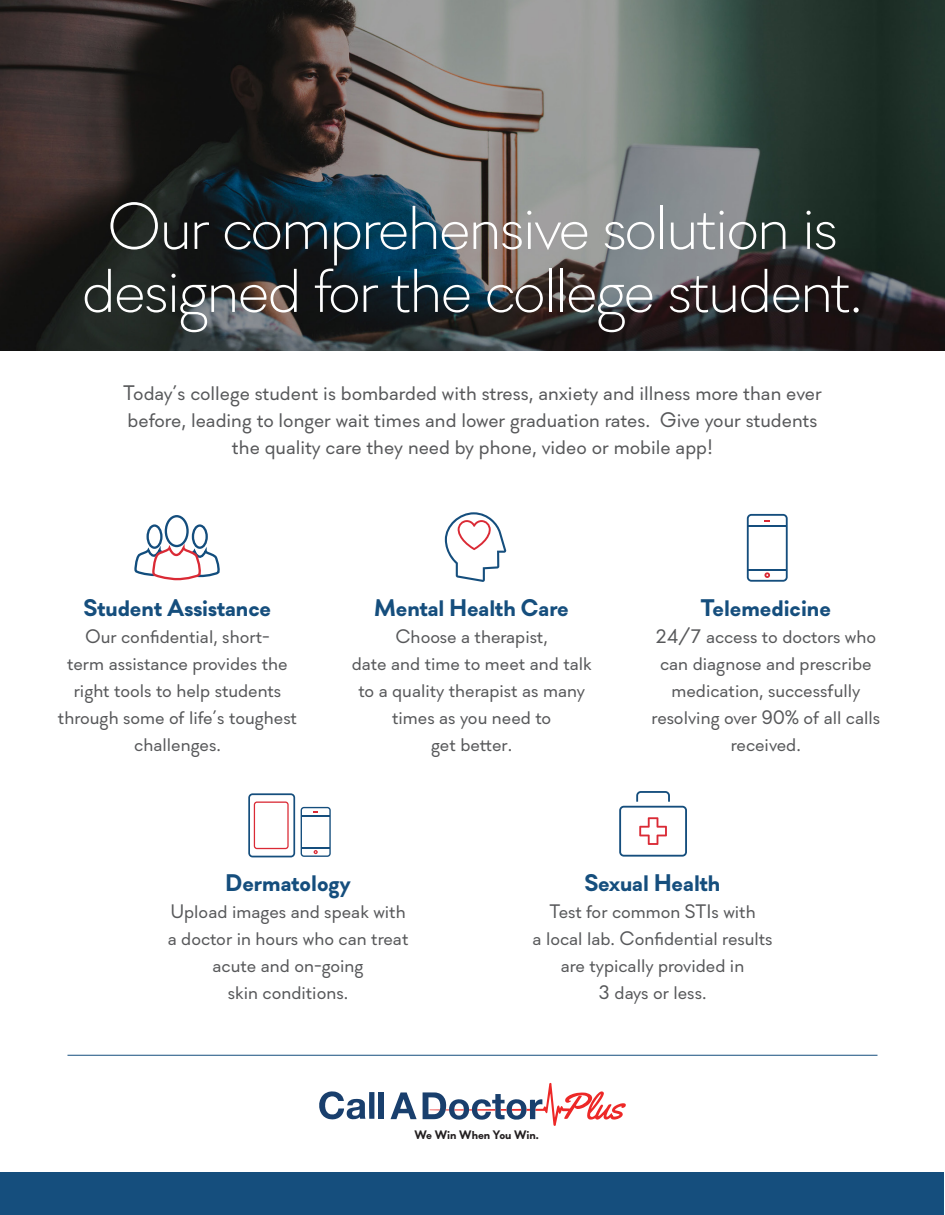
<style>
.page{position:relative;width:945px;height:1215px;background:#fff}
.page>*{position:absolute;margin:0;border:0;box-sizing:border-box;transform-origin:0 0}
.t1{font:300 66px/63px "Soin Sans";letter-spacing:-.03em;color:#fff;text-align:center}
.t2{font:700 24px "Soin Sans";color:#154e7d}
.t3{font:21px "Soin Sans";color:#57585a}
.t4{font:19.5px/27px "Soin Sans";color:#57585a;text-align:center}
.t5{font:700 12.3px "Soin Sans";color:#231f20}
</style>
<div class="page">
<img style="left:0;top:0;width:945px;height:351px">
<hr style="left:68px;top:1055px;width:810px;height:1px;background:#154e7d">
<svg style="left:391px;top:1092px;width:26px;height:27px"></svg>
<div style="left:379px;top:1092px;width:5px;height:27px;background:#193f6d"></div>
<svg style="left:319px;top:1091px;width:55px;height:29px"></svg>
<svg style="left:423px;top:1083px;width:203px;height:43px"></svg>
<div style="left:1px;top:1172px;width:943px;height:42px;background:#154e7d"></div>
<svg style="left:248px;top:793px;width:47px;height:64px"></svg>
<svg style="left:301px;top:807px;width:30px;height:50px"></svg>
<svg style="left:619px;top:791px;width:68px;height:66px"></svg>
<svg style="left:134px;top:530px;width:85px;height:51px"></svg>
<div style="left:166px;top:516px;width:22px;height:30px;background:#fff;border-radius:50%"></div>
<div style="left:165px;top:515px;width:24px;height:32px;border:2px solid #134d7d;border-radius:50%"></div>
<svg style="left:148px;top:526px;width:13px;height:22px"></svg>
<div style="left:147px;top:524px;width:16px;height:25px;border:2px solid #134d7d;border-radius:50%"></div>
<svg style="left:193px;top:526px;width:14px;height:22px"></svg>
<div style="left:192px;top:524px;width:16px;height:25px;border:2px solid #134d7d;border-radius:50%"></div>
<svg style="left:445px;top:512px;width:61px;height:70px"></svg>
<svg style="left:747px;top:514px;width:41px;height:68px"></svg>
<p class="t1" style="left:82px;top:197px;width:783px">Our comprehensive solution is designed for the college student.</p>
<p class="t3" style="left:123px;top:380px;width:700px">Today’s college student is bombarded with stress, anxiety and illness more than ever</p>
<p class="t3" style="left:128px;top:407px;width:691px">before, leading to longer wait times and lower graduation rates. Give your students</p>
<p class="t3" style="left:232px;top:434px;width:483px">the quality care they need by phone, video or mobile app!</p>
<p class="t2" style="left:84px;top:593px;width:189px">Student Assistance</p>
<p class="t4" style="left:58px;top:623px;width:241px">Our confidential, short-<br>term assistance provides the right tools to help students through some of life’s toughest challenges.</p>
<p class="t2" style="left:375px;top:593px;width:196px">Mental Health Care</p>
<p class="t4" style="left:352px;top:623px;width:241px">Choose a therapist,<br>date and time to meet and talk to a quality therapist as many times as you need to</p>
<p class="t4" style="left:431px;top:731px;width:83px">get better.</p>
<p class="t2" style="left:701px;top:593px;width:132px">Telemedicine</p>
<p class="t4" style="left:652px;top:623px;width:230px">24/7 access to doctors who can diagnose and prescribe medication, successfully resolving over 90% of all calls received.</p>
<p class="t2" style="left:226px;top:868px;width:127px">Dermatology</p>
<p class="t4" style="left:168px;top:899px;width:242px">Upload images and speak with a doctor in hours who can treat acute and on-going</p>
<p class="t4" style="left:228px;top:980px;width:122px">skin conditions.</p>
<p class="t2" style="left:585px;top:868px;width:137px">Sexual Health</p>
<p class="t4" style="left:549px;top:899px;width:208px">Test for common STIs with</p>
<p class="t4" style="left:533px;top:926px;width:242px">a local lab. Confidential results</p>
<p class="t4" style="left:561px;top:953px;width:185px">are typically provided in</p>
<p class="t4" style="left:599px;top:980px;width:110px">3 days or less.</p>
<p class="t5" style="left:415px;top:1127px;width:126px">We Win When You Win.</p>
</div>
